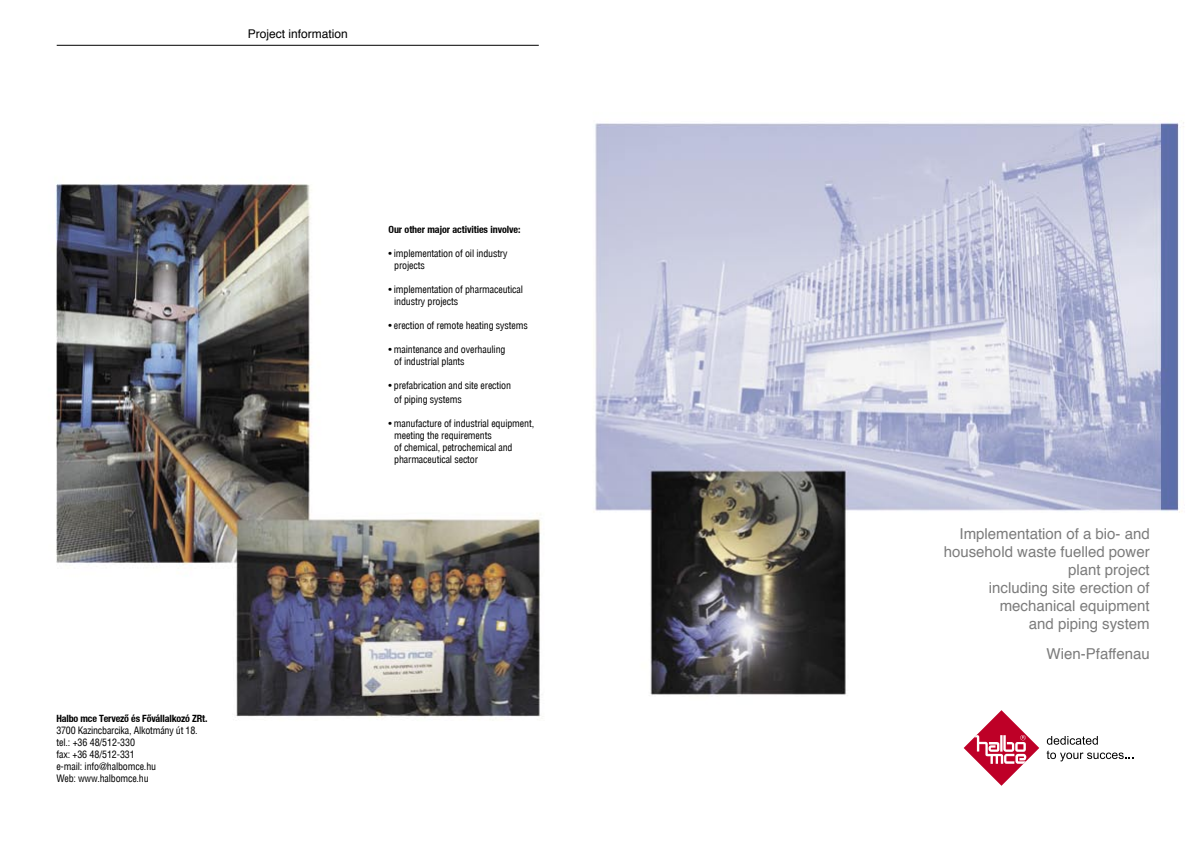
<style>
.page{position:relative;width:1191px;height:842px;background:#fff}
.page>*{position:absolute;margin:0;border:0;box-sizing:border-box;transform-origin:0 0}
.t1{font:15px/18px "Helvetica";color:#7c7c7c;text-align:right}
.t2{font:12px "Helvetica";color:#000}
.t3{font:condensed 10px/12px "H Helvetica";letter-spacing:-.015em;color:#000}
.t4{font:10px "Helvetica Cond H Bold";letter-spacing:-.015em;color:#000}
</style>
<div class="page">
<img style="left:56px;top:44px;width:1128px;height:718px">
<svg style="left:963px;top:710px;width:76px;height:76px"></svg>
<svg style="left:1046px;top:736px;width:87px;height:25px"></svg>
<hr style="left:57px;top:45px;width:482px;height:1px;background:#000">
<p class="t2" style="left:248px;top:23px;width:102px">Project information</p>
<p class="t4" style="left:388px;top:223px;width:134px">Our other major activities involve:</p>
<p class="t3" style="left:394px;top:247px;width:115px;text-indent:-6px">• implementation of oil industry projects</p>
<p class="t3" style="left:394px;top:283px;width:130px;text-indent:-6px">• implementation of pharmaceutical industry projects</p>
<p class="t3" style="left:388px;top:319px;width:141px">• erection of remote heating systems</p>
<p class="t3" style="left:394px;top:343px;width:113px;text-indent:-6px">• maintenance and overhauling of industrial plants</p>
<p class="t3" style="left:394px;top:378px;width:118px;line-height:14px;text-indent:-6px">• prefabrication and site erection of piping systems</p>
<p class="t3" style="left:394px;top:417px;width:141px;text-indent:-6px">• manufacture of industrial equipment, meeting the requirements<br>of chemical, petrochemical and pharmaceutical sector</p>
<p class="t4" style="left:56px;top:712px;width:153px">Halbo mce Tervező és Fővállalkozó ZRt.</p>
<p class="t3" style="left:56px;top:724px;width:143px">3700 Kazincbarcika, Alkotmány út 18.</p>
<p class="t3" style="left:56px;top:736px;width:80px">tel.: +36 48/512-330</p>
<p class="t3" style="left:56px;top:748px;width:80px">fax: +36 48/512-331</p>
<p class="t3" style="left:56px;top:760px;width:101px">e-mail: info@halbomce.hu</p>
<p class="t3" style="left:56px;top:772px;width:94px">Web: www.halbomce.hu</p>
<p class="t1" style="left:943px;top:524px;width:207px">Implementation of a bio- and household waste fuelled power plant project<br>including site erection of mechanical equipment<br>and piping system</p>
<p class="t1" style="left:1046px;top:644px;width:105px">Wien-Pfaffenau</p>
</div>
